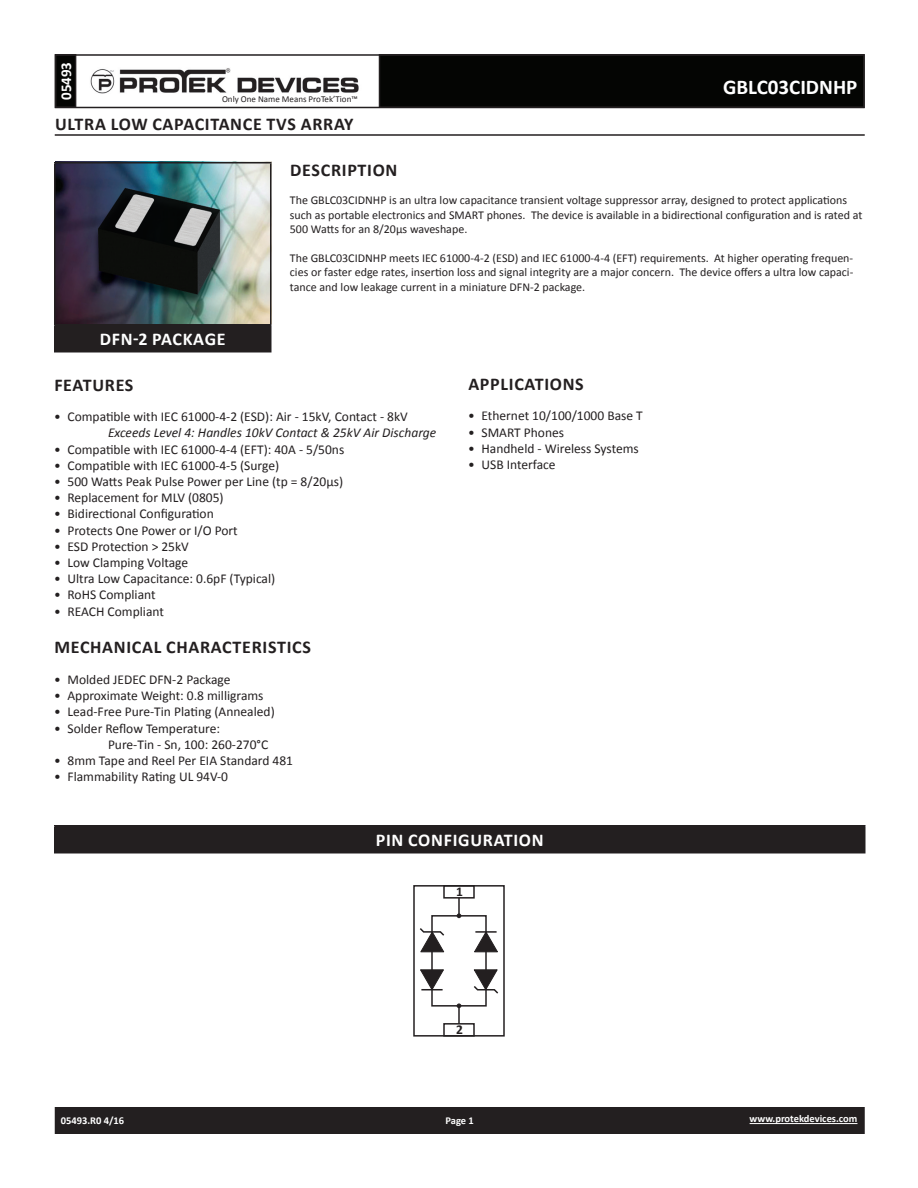
<style>
.page{position:relative;width:918px;height:1188px;background:#fff}
.page>*{position:absolute;margin:0;border:0;box-sizing:border-box;transform-origin:0 0}
.t1{font:700 21px "Calibri";color:#fff}
.t2{font:700 18px "Calibri";letter-spacing:.04em;color:#231f20}
.t3{font:700 18px "Calibri";letter-spacing:.04em;color:#fff}
.t4{font:700 15px "Calibri";color:#fff}
.t5{font:13.5px/16.2px "Calibri";color:#231f20}
.t6{font:italic 13.5px "Calibri";color:#231f20}
.t7{font:700 13.5px "Calibri";color:#231f20}
.t8{font:12px/14.4px "Calibri";color:#231f20}
.t9{font:700 10.5px "Calibri";color:#fff}
.t10{font:9px "Calibri";color:#231f20}
</style>
<div class="page">
<div style="left:56px;top:1108px;width:808px;height:25px;background:#231f20"></div>
<div style="left:55px;top:1107px;width:810px;height:27px;border:2px solid #231f20"></div>
<div style="left:56px;top:55px;width:20px;height:52px;background:#040503"></div>
<div style="left:55px;top:54px;width:21px;height:54px;border:2px solid #231f20"></div>
<div style="left:380px;top:55px;width:484px;height:52px;background:#040503"></div>
<div style="left:55px;top:54px;width:810px;height:54px;border:2px solid #231f20"></div>
<img style="left:90px;top:68px;width:269px;height:26px">
<hr style="left:750px;top:1123px;width:107px;height:1px;background:#fff">
<hr style="left:55px;top:134px;width:810px;height:2px;background:#231f20">
<div style="left:55px;top:826px;width:810px;height:27px;background:#231f20"></div>
<hr style="left:54px;top:825px;width:812px;height:1px;background:#231f20">
<hr style="left:54px;top:826px;width:2px;height:26px;background:#231f20">
<hr style="left:864px;top:826px;width:2px;height:26px;background:#231f20">
<hr style="left:54px;top:852px;width:812px;height:2px;background:#231f20">
<div style="left:413px;top:885px;width:92px;height:152px;border:2px solid #231f20"></div>
<div style="left:443px;top:885px;width:32px;height:14px;border:2px solid #231f20"></div>
<div style="left:443px;top:1023px;width:32px;height:14px;border:2px solid #231f20"></div>
<svg style="left:420px;top:969px;width:24px;height:22px"></svg>
<svg style="left:473px;top:969px;width:26px;height:25px"></svg>
<svg style="left:474px;top:933px;width:24px;height:20px"></svg>
<hr style="left:475px;top:931px;width:22px;height:2px;background:#231f20">
<svg style="left:457px;top:1007px;width:4px;height:17px"></svg>
<svg style="left:457px;top:898px;width:4px;height:17px"></svg>
<div style="left:431px;top:915px;width:56px;height:92px;border:2px solid #231f20"></div>
<svg style="left:419px;top:926px;width:26px;height:27px"></svg>
<img style="left:56px;top:164px;width:214px;height:160px">
<div style="left:55px;top:325px;width:216px;height:27px;background:#231f20"></div>
<hr style="left:54px;top:162px;width:218px;height:2px;background:#231f20">
<hr style="left:54px;top:164px;width:2px;height:160px;background:#231f20">
<hr style="left:270px;top:164px;width:2px;height:160px;background:#231f20">
<hr style="left:54px;top:324px;width:218px;height:2px;background:#231f20">
<hr style="left:54px;top:326px;width:2px;height:25px;background:#231f20">
<hr style="left:270px;top:326px;width:2px;height:25px;background:#231f20">
<hr style="left:54px;top:351px;width:218px;height:1px;background:#231f20">
<p class="t4" style="left:56px;top:100px;width:40px;rotate:-90deg">05493</p>
<p class="t10" style="left:222px;top:93px;width:137px">Only One Name Means ProTek’Tion™</p>
<h1 class="t1" style="left:723px;top:74px;width:136px">GBLC03CIDNHP</h1>
<h2 class="t2" style="left:55px;top:112px;width:300px">ULTRA LOW CAPACITANCE TVS ARRAY</h2>
<h2 class="t2" style="left:290px;top:158px;width:109px">DESCRIPTION</h2>
<p class="t8" style="left:290px;top:193px;width:574px">The GBLC03CIDNHP is an ultra low capacitance transient voltage suppressor array, designed to protect applications such as portable electronics and SMART phones. The device is available in a bidirectional configuration and is rated at<br>500 Watts for an 8/20µs waveshape.</p>
<p class="t8" style="left:290px;top:251px;width:565px;text-align:justify">The GBLC03CIDNHP meets IEC 61000-4-2 (ESD) and IEC 61000-4-4 (EFT) requirements. At higher operating frequen&shy;cies or faster edge rates, insertion loss and signal integrity are a major concern. The device offers a ultra low capaci&shy;tance and low leakage current in a miniature DFN-2 package.</p>
<h2 class="t3" style="left:100px;top:328px;width:127px">DFN-2 PACKAGE</h2>
<h2 class="t2" style="left:54px;top:373px;width:81px">FEATURES</h2>
<p class="t5" style="left:54px;top:409px;width:355px">• Compatible with IEC 61000-4-2 (ESD): Air - 15kV, Contact - 8kV</p>
<p class="t6" style="left:108px;top:424px;width:330px">Exceeds Level 4: Handles 10kV Contact &amp; 25kV Air Discharge</p>
<p class="t5" style="left:54px;top:441px;width:292px">• Compatible with IEC 61000-4-4 (EFT): 40A - 5/50ns</p>
<p class="t5" style="left:54px;top:457px;width:227px">• Compatible with IEC 61000-4-5 (Surge)</p>
<p class="t5" style="left:54px;top:473px;width:291px">• 500 Watts Peak Pulse Power per Line (tp = 8/20µs)</p>
<p class="t5" style="left:54px;top:490px;width:171px">• Replacement for MLV (0805)</p>
<p class="t5" style="left:54px;top:506px;width:161px">• Bidirectional Configuration</p>
<p class="t5" style="left:54px;top:522px;width:185px">• Protects One Power or I/O Port</p>
<p class="t5" style="left:54px;top:538px;width:136px">• ESD Protection &gt; 25kV</p>
<p class="t5" style="left:54px;top:554px;width:136px">• Low Clamping Voltage</p>
<p class="t5" style="left:54px;top:571px;width:223px">• Ultra Low Capacitance: 0.6pF (Typical)</p>
<p class="t5" style="left:54px;top:587px;width:103px">• RoHS Compliant</p>
<p class="t5" style="left:54px;top:603px;width:111px">• REACH Compliant</p>
<h2 class="t2" style="left:54px;top:636px;width:258px">MECHANICAL CHARACTERISTICS</h2>
<p class="t5" style="left:54px;top:671px;width:178px">• Molded JEDEC DFN-2 Package</p>
<p class="t5" style="left:54px;top:688px;width:211px">• Approximate Weight: 0.8 milligrams</p>
<p class="t5" style="left:54px;top:704px;width:222px">• Lead-Free Pure-Tin Plating (Annealed)</p>
<p class="t5" style="left:108px;top:720px;width:162px;text-indent:-54px">• Solder Reflow Temperature:<br>Pure-Tin - Sn, 100: 260-270°C</p>
<p class="t5" style="left:54px;top:752px;width:241px">• 8mm Tape and Reel Per EIA Standard 481</p>
<p class="t5" style="left:54px;top:769px;width:176px">• Flammability Rating UL 94V-0</p>
<h2 class="t2" style="left:468px;top:372px;width:117px">APPLICATIONS</h2>
<p class="t5" style="left:468px;top:408px;width:176px">• Ethernet 10/100/1000 Base T</p>
<p class="t5" style="left:468px;top:424px;width:98px">• SMART Phones</p>
<p class="t5" style="left:468px;top:440px;width:172px">• Handheld - Wireless Systems</p>
<p class="t5" style="left:468px;top:457px;width:89px">• USB Interface</p>
<h2 class="t3" style="left:376px;top:829px;width:169px">PIN CONFIGURATION</h2>
<p class="t7" style="left:456px;top:883px;width:8px">1</p>
<p class="t7" style="left:456px;top:1021px;width:8px">2</p>
<p class="t9" style="left:61px;top:1114px;width:65px">05493.R0 4/16</p>
<p class="t9" style="left:446px;top:1114px;width:30px">Page 1</p>
<p class="t9" style="left:750px;top:1112px;width:109px">www.protekdevices.com</p>
</div>
